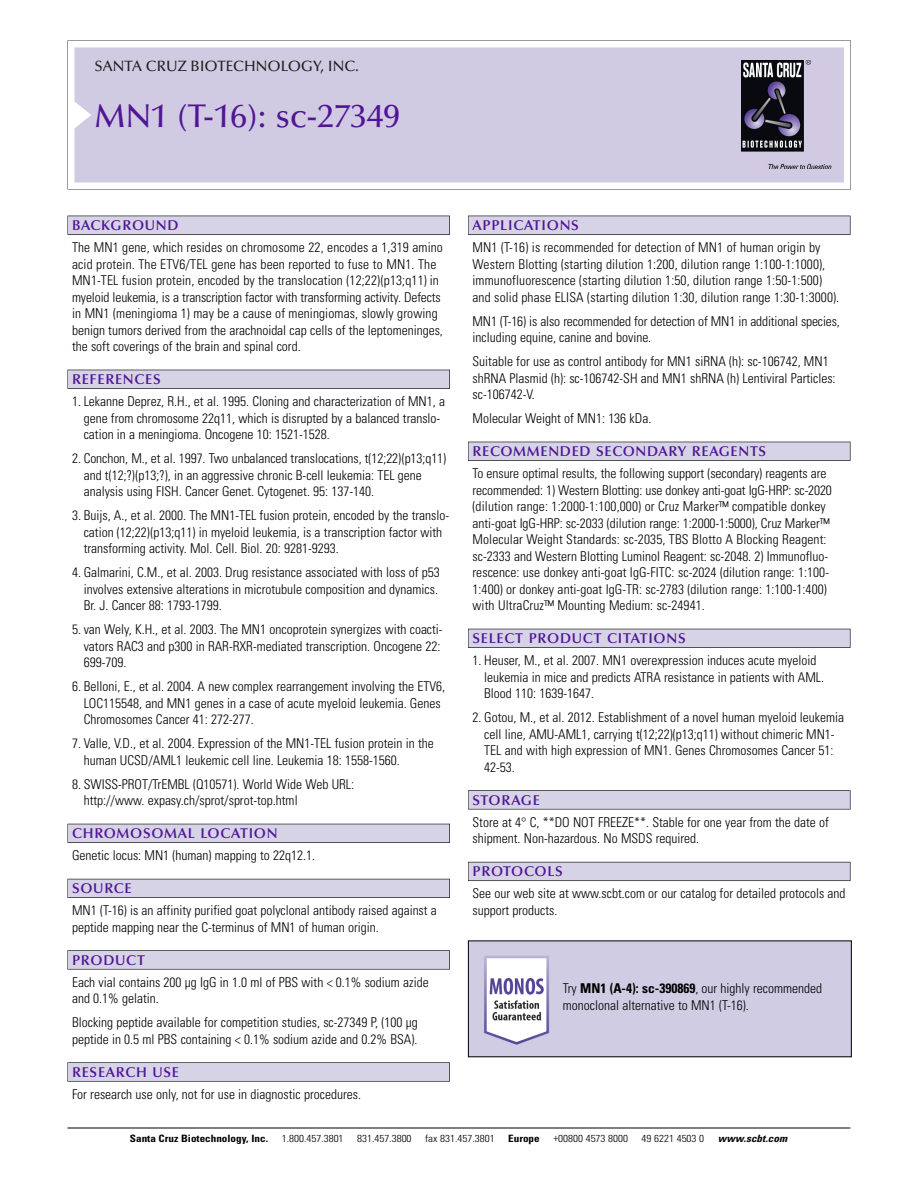
<style>
.page{position:relative;width:918px;height:1188px;background:#fff}
.page>*{position:absolute;margin:0;border:0;box-sizing:border-box;transform-origin:0 0}
.t1{font:500 33px "Optima";color:#511695}
.t2{font:500 15px "Optima";color:#231f20}
.t3{font:600 14.25px "Optima";letter-spacing:.05em;color:#511695}
.t4{font:300 condensed 13.5px/16.5px "Univers";color:#000}
.t5{font:300 condensed 10.2px "Univers";color:#000;scale:1.1 1}
.t6{font:700 condensed 10.2px "Univers";color:#000;scale:1.1 1}
.t7{font:italic 700 condensed 10.2px "Univers";letter-spacing:.005em;color:#000;scale:1.1 1}
.s1{font-weight:700}
</style>
<div class="page">
<svg style="left:68px;top:40px;width:783px;height:149px"></svg>
<div style="left:74px;top:47px;width:770px;height:135px;background:#d1cae3"></div>
<img style="left:741px;top:60px;width:90px;height:108px">
<div style="left:68px;top:216px;width:382px;height:19px;background:#525155"></div>
<div style="left:68px;top:216px;width:381px;height:18px;background:#d7d3e7"></div>
<div style="left:68px;top:370px;width:382px;height:19px;background:#515055"></div>
<div style="left:68px;top:370px;width:381px;height:18px;background:#d7d3e7"></div>
<div style="left:68px;top:824px;width:382px;height:19px;background:#525158"></div>
<div style="left:68px;top:824px;width:381px;height:18px;background:#d7d3e7"></div>
<div style="left:68px;top:879px;width:382px;height:19px;background:#54535a"></div>
<div style="left:68px;top:879px;width:381px;height:18px;background:#d7d3e7"></div>
<svg style="left:68px;top:950px;width:382px;height:20px"></svg>
<div style="left:68px;top:951px;width:381px;height:18px;background:#d7d3e7"></div>
<div style="left:68px;top:1062px;width:382px;height:20px;background:#626263"></div>
<div style="left:68px;top:1063px;width:381px;height:18px;background:#d7d3e7"></div>
<div style="left:468px;top:216px;width:382px;height:19px;background:#525155"></div>
<div style="left:468px;top:216px;width:382px;height:18px;background:#d7d3e7"></div>
<div style="left:468px;top:442px;width:382px;height:19px;background:#515055"></div>
<div style="left:468px;top:442px;width:382px;height:18px;background:#d7d3e7"></div>
<div style="left:468px;top:629px;width:382px;height:19px;background:#525158"></div>
<div style="left:468px;top:629px;width:382px;height:18px;background:#d7d3e7"></div>
<div style="left:468px;top:790px;width:382px;height:19px;background:#575759"></div>
<div style="left:468px;top:791px;width:382px;height:18px;background:#d7d3e7"></div>
<div style="left:468px;top:862px;width:382px;height:19px;background:#5b5a62"></div>
<div style="left:468px;top:862px;width:382px;height:18px;background:#d7d3e7"></div>
<hr style="left:68px;top:1128px;width:782px;height:1px;background:#000">
<img style="left:470px;top:942px;width:380px;height:113px">
<p class="t2" style="left:94px;top:61px;width:266px">SANTA CRUZ BIOTECHNOLOGY, INC.</p>
<h1 class="t1" style="left:94px;top:103px;width:307px">MN1 (T-16): sc-27349</h1>
<p class="t3" style="left:72px;top:219px;width:108px">BACKGROUND</p>
<p class="t4" style="left:72px;top:240px;width:372px">The MN1 gene, which resides on chromosome 22, encodes a 1,319 amino acid protein. The ETV6/TEL gene has been reported to fuse to MN1. The MN1-TEL fusion protein, encoded by the translocation (12;22)(p13;q11) in myeloid leukemia, is a transcription factor with transforming activity. Defects in MN1 (meningioma 1) may be a cause of meningiomas, slowly growing benign tumors derived from the arachnoidal cap cells of the leptomeninges, the soft coverings of the brain and spinal cord.</p>
<p class="t3" style="left:72px;top:374px;width:90px">REFERENCES</p>
<p class="t4" style="left:84px;top:394px;width:363px;text-indent:-12px">1. Lekanne Deprez, R.H., et al. 1995. Cloning and characterization of MN1, a gene from chromosome 22q11, which is disrupted by a balanced translo&shy;cation in a meningioma. Oncogene 10: 1521-1528.</p>
<p class="t4" style="left:84px;top:451px;width:364px;text-indent:-12px">2. Conchon, M., et al. 1997. Two unbalanced translocations, t(12;22)(p13;q11) and t(12;?)(p13;?), in an aggressive chronic B-cell leukemia: TEL gene analysis using FISH. Cancer Genet. Cytogenet. 95: 137-140.</p>
<p class="t4" style="left:84px;top:508px;width:367px;text-indent:-12px">3. Buijs, A., et al. 2000. The MN1-TEL fusion protein, encoded by the translo&shy;cation (12;22)(p13;q11) in myeloid leukemia, is a transcription factor with transforming activity. Mol. Cell. Biol. 20: 9281-9293.</p>
<p class="t4" style="left:84px;top:565px;width:358px;text-indent:-12px">4. Galmarini, C.M., et al. 2003. Drug resistance associated with loss of p53 involves extensive alterations in microtubule composition and dynamics.<br>Br. J. Cancer 88: 1793-1799.</p>
<p class="t4" style="left:84px;top:622px;width:361px;text-indent:-12px">5. van Wely, K.H., et al. 2003. The MN1 oncoprotein synergizes with coacti&shy;vators RAC3 and p300 in RAR-RXR-mediated transcription. Oncogene 22:<br>699-709.</p>
<p class="t4" style="left:84px;top:679px;width:363px;text-indent:-12px">6. Belloni, E., et al. 2004. A new complex rearrangement involving the ETV6,<br>LOC115548, and MN1 genes in a case of acute myeloid leukemia. Genes<br>Chromosomes Cancer 41: 272-277.</p>
<p class="t4" style="left:84px;top:736px;width:352px;text-indent:-12px">7. Valle, V.D., et al. 2004. Expression of the MN1-TEL fusion protein in the human UCSD/AML1 leukemic cell line. Leukemia 18: 1558-1560.</p>
<p class="t4" style="left:84px;top:777px;width:272px;text-indent:-12px">8. SWISS-PROT/TrEMBL (Q10571). World Wide Web URL: http://www. expasy.ch/sprot/sprot-top.html</p>
<p class="t3" style="left:72px;top:828px;width:207px">CHROMOSOMAL LOCATION</p>
<p class="t4" style="left:72px;top:848px;width:245px">Genetic locus: MN1 (human) mapping to 22q12.1.</p>
<p class="t3" style="left:72px;top:883px;width:61px">SOURCE</p>
<p class="t4" style="left:72px;top:903px;width:366px">MN1 (T-16) is an affinity purified goat polyclonal antibody raised against a peptide mapping near the C-terminus of MN1 of human origin.</p>
<p class="t3" style="left:72px;top:954px;width:74px">PRODUCT</p>
<p class="t4" style="left:72px;top:975px;width:358px">Each vial contains 200 µg IgG in 1.0 ml of PBS with &lt; 0.1% sodium azide and 0.1% gelatin.</p>
<p class="t4" style="left:72px;top:1015px;width:347px">Blocking peptide available for competition studies, sc-27349 P, (100 µg peptide in 0.5 ml PBS containing &lt; 0.1% sodium azide and 0.2% BSA).</p>
<p class="t3" style="left:72px;top:1066px;width:109px">RESEARCH USE</p>
<p class="t4" style="left:72px;top:1087px;width:290px">For research use only, not for use in diagnostic procedures.</p>
<p class="t3" style="left:473px;top:219px;width:108px">APPLICATIONS</p>
<p class="t4" style="left:473px;top:240px;width:368px">MN1 (T-16) is recommended for detection of MN1 of human origin by Western Blotting (starting dilution 1:200, dilution range 1:100-1:1000), immunofluorescence (starting dilution 1:50, dilution range 1:50-1:500) and solid phase ELISA (starting dilution 1:30, dilution range 1:30-1:3000).</p>
<p class="t4" style="left:473px;top:314px;width:369px">MN1 (T-16) is also recommended for detection of MN1 in additional species, including equine, canine and bovine.</p>
<p class="t4" style="left:473px;top:354px;width:365px">Suitable for use as control antibody for MN1 siRNA (h): sc-106742, MN1 shRNA Plasmid (h): sc-106742-SH and MN1 shRNA (h) Lentiviral Particles: sc-106742-V.</p>
<p class="t4" style="left:473px;top:411px;width:180px">Molecular Weight of MN1: 136 kDa.</p>
<p class="t3" style="left:473px;top:446px;width:295px">RECOMMENDED SECONDARY REAGENTS</p>
<p class="t4" style="left:473px;top:466px;width:361px">To ensure optimal results, the following support (secondary) reagents are recommended: 1) Western Blotting: use donkey anti-goat IgG-HRP: sc-2020 (dilution range: 1:2000-1:100,000) or Cruz Marker™ compatible donkey anti-goat IgG-HRP: sc-2033 (dilution range: 1:2000-1:5000), Cruz Marker™ Molecular Weight Standards: sc-2035, TBS Blotto A Blocking Reagent: sc-2333 and Western Blotting Luminol Reagent: sc-2048. 2) Immunofluo&shy;rescence: use donkey anti-goat IgG-FITC: sc-2024 (dilution range: 1:100- 1:400) or donkey anti-goat IgG-TR: sc-2783 (dilution range: 1:100-1:400) with UltraCruz™ Mounting Medium: sc-24941.</p>
<p class="t3" style="left:473px;top:633px;width:215px">SELECT PRODUCT CITATIONS</p>
<p class="t4" style="left:484px;top:653px;width:342px;text-indent:-12px">1. Heuser, M., et al. 2007. MN1 overexpression induces acute myeloid leukemia in mice and predicts ATRA resistance in patients with AML.<br>Blood 110: 1639-1647.</p>
<p class="t4" style="left:484px;top:710px;width:361px;text-indent:-12px">2. Gotou, M., et al. 2012. Establishment of a novel human myeloid leukemia cell line, AMU-AML1, carrying t(12;22)(p13;q11) without chimeric MN1- TEL and with high expression of MN1. Genes Chromosomes Cancer 51:<br>42-53.</p>
<p class="t3" style="left:473px;top:794px;width:69px">STORAGE</p>
<p class="t4" style="left:473px;top:815px;width:358px">Store at 4° C, **DO NOT FREEZE**. Stable for one year from the date of shipment. Non-hazardous. No MSDS required.</p>
<p class="t3" style="left:473px;top:866px;width:92px">PROTOCOLS</p>
<p class="t4" style="left:473px;top:886px;width:375px">See our web site at www.scbt.com or our catalog for detailed protocols and support products.</p>
<p class="t4" style="left:563px;top:981px;width:261px">Try <span class="s1">MN1 (A-4): sc-390869</span>, our highly recommended monoclonal alternative to MN1 (T-16).</p>
<p class="t6" style="left:130px;top:1135px;width:127px">Santa Cruz Biotechnology, Inc.</p>
<p class="t5" style="left:282px;top:1135px;width:58px">1.800.457.3801</p>
<p class="t5" style="left:357px;top:1135px;width:51px">831.457.3800</p>
<p class="t5" style="left:425px;top:1135px;width:65px">fax 831.457.3801</p>
<p class="t6" style="left:508px;top:1135px;width:30px">Europe</p>
<p class="t5" style="left:553px;top:1135px;width:69px">+00800 4573 8000</p>
<p class="t5" style="left:642px;top:1135px;width:58px">49 6221 4503 0</p>
<p class="t7" style="left:718px;top:1135px;width:64px">www.scbt.com</p>
</div>
